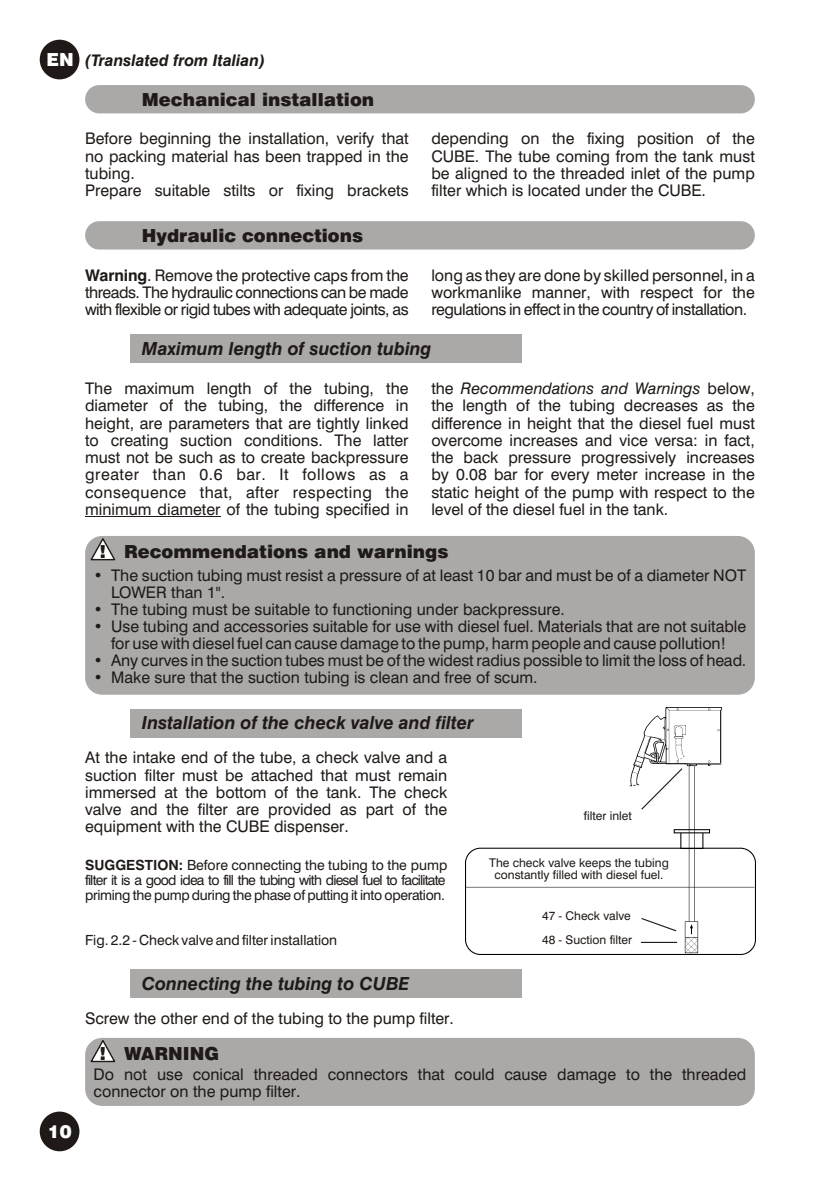
<style>
.page{position:relative;width:840px;height:1191px;background:#fff}
.page>*{position:absolute;margin:0;border:0;box-sizing:border-box;transform-origin:0 0}
.t1{font:italic 700 18px "Swiss 721 BT";color:#1f1a17}
.t2{font:900 18px "Swiss 721 BT";color:#1f1a17}
.t3{font:900 18px "Swiss 721 BT";color:#fff}
.t4{font:16px/17.2px "Swiss 721 BT";color:#1f1a17;text-align:justify}
.t5{font:italic 700 16px "Swiss 721 BT";color:#1f1a17}
.t6{font:14px/15.2px "Swiss 721 BT";letter-spacing:-.025em;color:#1f1a17}
.t7{font:14px "Swiss 721 BT";color:#1f1a17}
.t8{font:12px/12px "Swiss 721 BT";color:#1f1a17;text-align:center}
.s1{font-weight:900;font-style:normal;font-size:18px;color:#fff}
.s2{font-weight:700}
.s3{font-style:italic}
</style>
<div class="page">
<img style="left:465px;top:707px;width:289px;height:248px">
<svg style="left:639px;top:917px;width:38px;height:26px"></svg>
<svg style="left:639px;top:767px;width:44px;height:44px"></svg>
<div style="left:40px;top:1111px;width:39px;height:40px;background:#1f1a17;border-radius:50%"></div>
<div style="left:130px;top:334px;width:392px;height:29px;background:#aba8a8"></div>
<div style="left:130px;top:709px;width:392px;height:28px;background:#aba8a8"></div>
<div style="left:130px;top:969px;width:392px;height:29px;background:#aba8a8"></div>
<div style="left:85px;top:85px;width:669px;height:28px;background:#aba8a8;border-radius:14px"></div>
<div style="left:85px;top:221px;width:669px;height:28px;background:#aba8a8;border-radius:14px"></div>
<hr style="left:85px;top:516px;width:135px;height:1px;background:#1f1a17">
<div style="left:40px;top:40px;width:39px;height:39px;background:#1f1a17;border-radius:50%"></div>
<div style="left:85px;top:536px;width:669px;height:158px;background:#aba8a8;border-radius:17px"></div>
<svg style="left:89px;top:537px;width:27px;height:24px"></svg>
<div style="left:85px;top:1037px;width:669px;height:69px;background:#aba8a8;border-radius:17px"></div>
<svg style="left:89px;top:1038px;width:27px;height:25px"></svg>
<p class="t5" style="left:47px;top:54px;width:220px"><span class="s1">EN</span> (Translated from Italian)</p>
<p class="t2" style="left:142px;top:92px;width:234px">Mechanical installation</p>
<p class="t4" style="left:85px;top:132px;width:325px;text-align:left">Before beginning the installation, verify that no packing material has been trapped in the tubing.<br>Prepare suitable stilts or fixing brackets</p>
<p class="t4" style="left:431px;top:132px;width:325px">depending on the fixing position of the CUBE. The tube coming from the tank must be aligned to the threaded inlet of the pump filter which is located under the CUBE.</p>
<p class="t2" style="left:142px;top:228px;width:222px">Hydraulic connections</p>
<p class="t4" style="left:85px;top:268px;width:325px"><span class="s2">Warning</span>. Remove the protective caps from the threads. The hydraulic connections can be made with flexible or rigid tubes with adequate joints, as</p>
<p class="t4" style="left:431px;top:268px;width:325px">long as they are done by skilled personnel, in a workmanlike manner, with respect for the regulations in effect in the country of installation.</p>
<p class="t1" style="left:142px;top:341px;width:291px">Maximum length of suction tubing</p>
<p class="t4" style="left:85px;top:381px;width:325px">The maximum length of the tubing, the diameter of the tubing, the difference in height, are parameters that are tightly linked to creating suction conditions. The latter must not be such as to create backpressure greater than 0.6 bar. It follows as a consequence that, after respecting the minimum diameter of the tubing specified in</p>
<p class="t4" style="left:431px;top:381px;width:325px">the <span class="s3">Recommendations and Warnings</span> below, the length of the tubing decreases as the difference in height that the diesel fuel must overcome increases and vice versa: in fact, the back pressure progressively increases by 0.08 bar for every meter increase in the static height of the pump with respect to the level of the diesel fuel in the tank.</p>
<p class="t2" style="left:99px;top:544px;width:350px">! Recommendations and warnings</p>
<p class="t4" style="left:111px;top:568px;width:636px;text-indent:-17px">• The suction tubing must resist a pressure of at least 10 bar and must be of a diameter NOT<br>LOWER than 1''.</p>
<p class="t4" style="left:94px;top:602px;width:472px">• The tubing must be suitable to functioning under backpressure.</p>
<p class="t4" style="left:94px;top:619px;width:653px;text-align:center">• Use tubing and accessories suitable for use with diesel fuel. Materials that are not suitable for use with diesel fuel can cause damage to the pump, harm people and cause pollution!</p>
<p class="t4" style="left:94px;top:653px;width:653px">• Any curves in the suction tubes must be of the widest radius possible to limit the loss of head.</p>
<p class="t4" style="left:94px;top:670px;width:445px">• Make sure that the suction tubing is clean and free of scum.</p>
<p class="t1" style="left:142px;top:715px;width:333px">Installation of the check valve and filter</p>
<p class="t4" style="left:85px;top:750px;width:363px">At the intake end of the tube, a check valve and a suction filter must be attached that must remain immersed at the bottom of the tank. The check valve and the filter are provided as part of the equipment with the CUBE dispenser.</p>
<p class="t6" style="left:85px;top:858px;width:363px"><span class="s2">SUGGESTION:</span> Before connecting the tubing to the pump filter it is a good idea to fill the tubing with diesel fuel to facilitate priming the pump during the phase of putting it into operation.</p>
<p class="t7" style="left:85px;top:934px;width:253px">Fig. 2.2 - Check valve and filter installation</p>
<p class="t1" style="left:142px;top:976px;width:269px">Connecting the tubing to CUBE</p>
<p class="t4" style="left:85px;top:1011px;width:370px">Screw the other end of the tubing to the pump filter.</p>
<p class="t2" style="left:99px;top:1046px;width:121px">! WARNING</p>
<p class="t8" style="left:583px;top:810px;width:49px">filter inlet</p>
<p class="t8" style="left:489px;top:858px;width:181px">The check valve keeps the tubing constantly filled with diesel fuel.</p>
<p class="t8" style="left:541px;top:911px;width:90px">47 - Check valve</p>
<p class="t8" style="left:541px;top:935px;width:91px">48 - Suction filter</p>
<p class="t3" style="left:48px;top:1124px;width:25px">10</p>
<p class="t4" style="left:94px;top:1067px;width:653px">Do not use conical threaded connectors that could cause damage to the threaded connector on the pump filter.</p>
</div>
